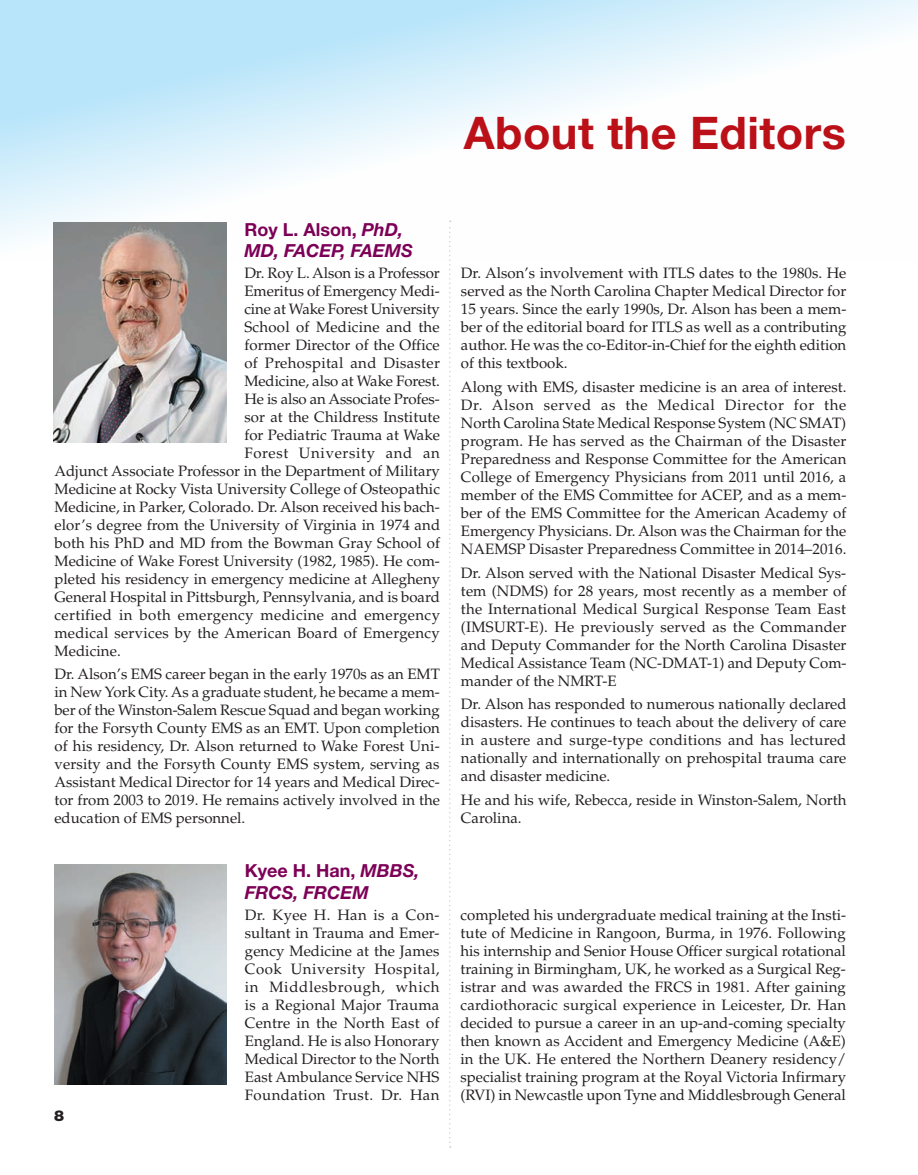
<style>
.page{position:relative;width:918px;height:1175px;background:#fff}
.page>*{position:absolute;margin:0;border:0;box-sizing:border-box;transform-origin:0 0}
.t1{font:700 45px "Helvetica Neue LT Std";letter-spacing:.01em;color:#bb1018}
.t2{font:italic 700 18px/21.8px "Helvetica Neue LT Std";color:#7d0057}
.t3{font:15px/18px "Palatino LT Pro";color:#231f20;text-align:justify}
.t4{font:15px "Palatino LT Pro";letter-spacing:.02em;color:#231f20}
.t5{font:15px "Palatino LT Pro";letter-spacing:.025em;color:#231f20}
.t6{font:15px "Palatino LT Pro";letter-spacing:.045em;color:#231f20}
.t7{font:900 15px "Helvetica Neue LTW1 G";color:#231f20}
.s1{font-style:normal}
</style>
<div class="page">
<svg style="left:0;top:0;width:918px;height:261px"></svg>
<svg style="left:449px;top:221px;width:2px;height:926px"></svg>
<img style="left:54px;top:223px;width:172px;height:220px">
<img style="left:54px;top:864px;width:173px;height:220px">
<p class="t1" style="left:464px;top:105px;width:384px">About the Editors</p>
<p class="t2" style="left:244px;top:218px;width:170px"><span class="s1">Roy L. Alson,</span> PhD,<br>MD, FACEP, FAEMS</p>
<p class="t3" style="left:244px;top:264px;width:197px">Dr. Roy L. Alson is a Professor</p>
<p class="t3" style="left:244px;top:282px;width:197px">Emeritus of Emergency Medi-</p>
<p class="t3" style="left:244px;top:300px;width:197px">cine at Wake Forest University</p>
<p class="t3" style="left:244px;top:318px;width:197px">School of Medicine and the</p>
<p class="t3" style="left:244px;top:336px;width:197px">former Director of the Office</p>
<p class="t4" style="left:244px;top:354px;width:197px">of Prehospital and Disaster</p>
<p class="t3" style="left:244px;top:372px;width:197px">Medicine, also at Wake Forest.</p>
<p class="t3" style="left:244px;top:390px;width:197px">He is also an Associate Profes-</p>
<p class="t3" style="left:244px;top:408px;width:197px">sor at the Childress Institute</p>
<p class="t3" style="left:244px;top:426px;width:197px">for Pediatric Trauma at Wake</p>
<p class="t6" style="left:244px;top:444px;width:197px">Forest University and an</p>
<p class="t3" style="left:54px;top:462px;width:387px">Adjunct Associate Professor in the Department of Military</p>
<p class="t3" style="left:54px;top:480px;width:387px">Medicine at Rocky Vista University College of Osteopathic</p>
<p class="t3" style="left:54px;top:498px;width:387px">Medicine, in Parker, Colorado. Dr. Alson received his bach-</p>
<p class="t3" style="left:54px;top:516px;width:387px">elor’s degree from the University of Virginia in 1974 and</p>
<p class="t3" style="left:54px;top:534px;width:387px">both his PhD and MD from the Bowman Gray School of</p>
<p class="t3" style="left:54px;top:552px;width:387px">Medicine of Wake Forest University (1982, 1985). He com-</p>
<p class="t3" style="left:54px;top:570px;width:387px">pleted his residency in emergency medicine at Allegheny</p>
<p class="t3" style="left:54px;top:588px;width:387px">General Hospital in Pittsburgh, Pennsylvania, and is board</p>
<p class="t5" style="left:54px;top:606px;width:387px">certified in both emergency medicine and emergency</p>
<p class="t4" style="left:54px;top:624px;width:387px">medical services by the American Board of Emergency</p>
<p class="t3" style="left:54px;top:642px;width:68px">Medicine.</p>
<p class="t3" style="left:54px;top:665px;width:387px">Dr. Alson’s EMS career began in the early 1970s as an EMT in New York City. As a graduate student, he became a mem&shy;ber of the Winston-Salem Rescue Squad and began working for the Forsyth County EMS as an EMT. Upon completion of his residency, Dr. Alson returned to Wake Forest Uni&shy;versity and the Forsyth County EMS system, serving as Assistant Medical Director for 14 years and Medical Direc&shy;tor from 2003 to 2019. He remains actively involved in the education of EMS personnel.</p>
<p class="t3" style="left:461px;top:264px;width:387px">Dr. Alson’s involvement with ITLS dates to the 1980s. He served as the North Carolina Chapter Medical Director for 15 years. Since the early 1990s, Dr. Alson has been a mem&shy;ber of the editorial board for ITLS as well as a contributing author. He was the co-Editor-in-Chief for the eighth edition of this textbook.</p>
<p class="t3" style="left:461px;top:378px;width:387px">Along with EMS, disaster medicine is an area of interest.<br>Dr. Alson served as the Medical Director for the North Carolina State Medical Response System (NC SMAT) program. He has served as the Chairman of the Disaster Preparedness and Response Committee for the American College of Emergency Physicians from 2011 until 2016, a member of the EMS Committee for ACEP, and as a mem&shy;ber of the EMS Committee for the American Academy of Emergency Physicians. Dr. Alson was the Chairman for the NAEMSP Disaster Preparedness Committee in 2014–2016.</p>
<p class="t3" style="left:461px;top:563px;width:387px">Dr. Alson served with the National Disaster Medical Sys&shy;tem (NDMS) for 28 years, most recently as a member of the International Medical Surgical Response Team East (IMSURT-E). He previously served as the Commander and Deputy Commander for the North Carolina Disaster Medical Assistance Team (NC-DMAT-1) and Deputy Com&shy;mander of the NMRT-E</p>
<p class="t3" style="left:461px;top:695px;width:387px">Dr. Alson has responded to numerous nationally declared disasters. He continues to teach about the delivery of care in austere and surge-type conditions and has lectured nationally and internationally on prehospital trauma care and disaster medicine.</p>
<p class="t3" style="left:461px;top:790px;width:387px">He and his wife, Rebecca, reside in Winston-Salem, North<br>Carolina.</p>
<p class="t7" style="left:54px;top:1106px;width:12px">8</p>
<p class="t2" style="left:245px;top:859px;width:176px"><span class="s1">Kyee H. Han,</span> MBBS,<br>FRCS, FRCEM</p>
<p class="t3" style="left:245px;top:905px;width:196px">Dr. Kyee H. Han is a Con&shy;sultant in Trauma and Emer&shy;gency Medicine at the James Cook University Hospital, in Middlesbrough, which is a Regional Major Trauma Centre in the North East of England. He is also Honorary Medical Director to the North East Ambulance Service NHS Foundation Trust. Dr. Han</p>
<p class="t3" style="left:460px;top:905px;width:387px">completed his undergraduate medical training at the Insti&shy;tute of Medicine in Rangoon, Burma, in 1976. Following his internship and Senior House Officer surgical rotational training in Birmingham, UK, he worked as a Surgical Reg&shy;istrar and was awarded the FRCS in 1981. After gaining cardiothoracic surgical experience in Leicester, Dr. Han decided to pursue a career in an up-and-coming specialty then known as Accident and Emergency Medicine (A&amp;E) in the UK. He entered the Northern Deanery residency/ specialist training program at the Royal Victoria Infirmary (RVI) in Newcastle upon Tyne and Middlesbrough General</p>
</div>
